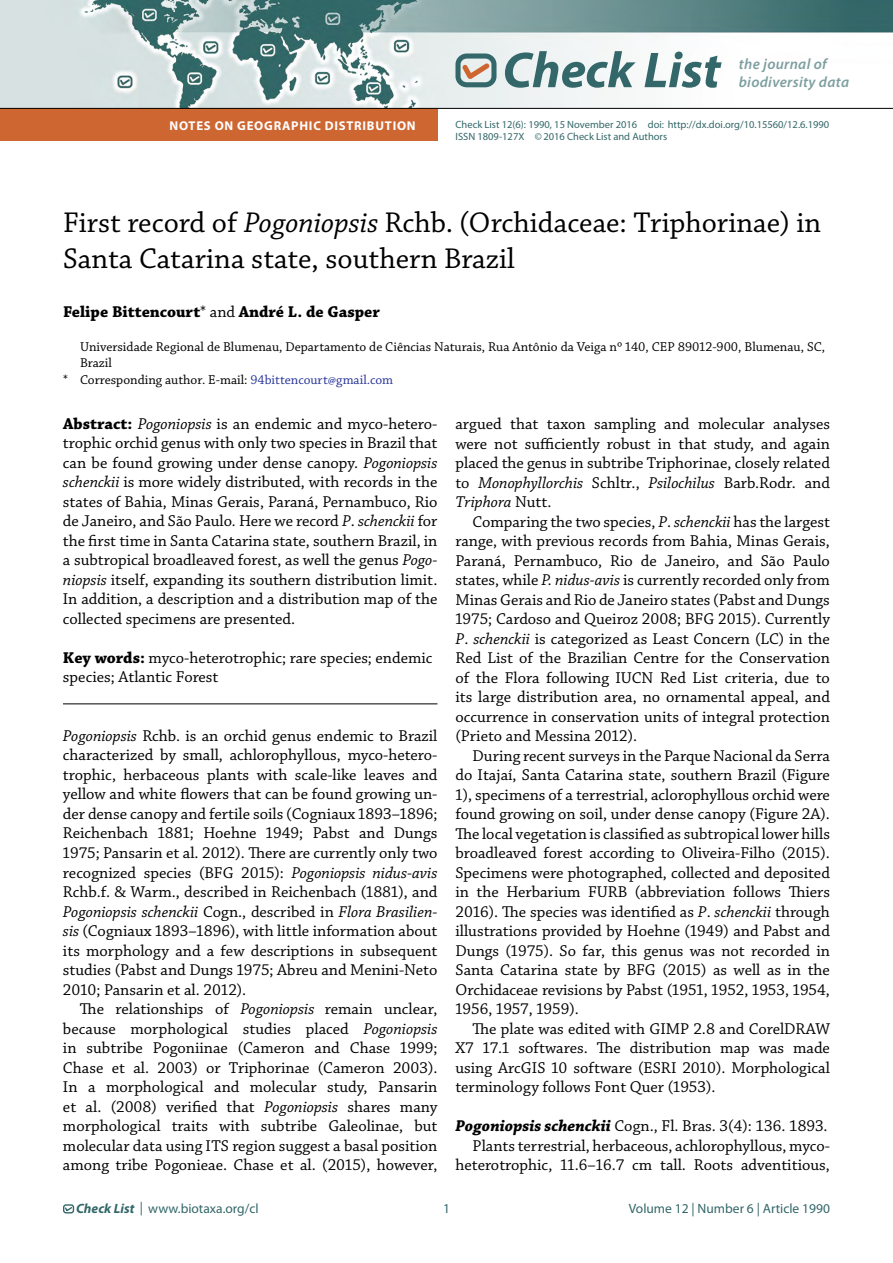
<style>
.page{position:relative;width:893px;height:1263px;background:#fff}
.page>*{position:absolute;margin:0;border:0;box-sizing:border-box;transform-origin:0 0}
.t1{font:italic 700 50.7px "Myriad Pro";color:#336769}
.t2{font:30px/36px "Chaparral Pro";color:#000}
.t3{font:16.5px/19.5px "Chaparral Pro";color:#000;text-align:justify}
.t4{font:700 16.5px "Chaparral Pro";color:#000}
.t5{font:italic 600 15px/18px "Myriad Pro";letter-spacing:.02em;color:#7e9fa0}
.t6{font:13.5px "Chaparral Pro";color:#000}
.t7{font:13.5px "Myriad Pro";color:#336769}
.t8{font:700 12.75px "Myriad Pro";letter-spacing:.06em;color:#fff}
.t9{font:10.5px/12.6px "Myriad Pro";color:#336769}
.s1{font-style:italic}
.s2{font-weight:400}
.s3{color:#293699}
.s4{font-weight:700}
.s5{font-weight:700;font-style:italic}
</style>
<div class="page">
<div style="left:63px;top:1204px;width:11px;height:9px;border:1px solid #336767;border-radius:2px"></div>
<svg style="left:64px;top:1206px;width:9px;height:6px"></svg>
<img style="left:0;top:0;width:893px;height:108px">
<svg style="left:455px;top:53px;width:41px;height:34px"></svg>
<hr style="left:63px;top:704px;width:374px;height:1px;background:#000">
<div style="left:0;top:109px;width:437px;height:32px;background:#ce6631"></div>
<hr style="left:0;top:108px;width:893px;height:1px;background:#000">
<p class="t8" style="left:170px;top:117px;width:246px">NOTES ON GEOGRAPHIC DISTRIBUTION</p>
<h1 class="t1" style="left:502px;top:37px;width:220px">Check List</h1>
<p class="t5" style="left:739px;top:55px;width:112px">the journal of biodiversity data</p>
<p class="t9" style="left:455px;top:118px;width:375px">Check List 12(6): 1990, 15 November 2016 doi: http://dx.doi.org/10.15560/12.6.1990<br>ISSN 1809-127X ©2016 Check List and Authors</p>
<h2 class="t2" style="left:63px;top:206px;width:760px">First record of <span class="s1">Pogoniopsis</span> Rchb. (Orchidaceae: Triphorinae) in<br>Santa Catarina state, southern Brazil</h2>
<p class="t4" style="left:63px;top:302px;width:319px">Felipe Bittencourt<span class="s2">* and</span> André L. de Gasper</p>
<p class="t6" style="left:80px;top:339px;width:747px">Universidade Regional de Blumenau, Departamento de Ciências Naturais, Rua Antônio da Veiga nº 140, CEP 89012-900, Blumenau, SC,</p>
<p class="t6" style="left:80px;top:356px;width:33px">Brazil</p>
<p class="t6" style="left:63px;top:372px;width:332px">* Corresponding author. E-mail: <span class="s3">94bittencourt@gmail.com</span></p>
<p class="t3" style="left:63px;top:415px;width:376px"><span class="s4">Abstract:</span> <span class="s1">Pogoniopsis</span> is an endemic and myco-hetero&shy;trophic orchid genus with only two species in Brazil that can be found growing under dense canopy. <span class="s1">Pogoniopsis schenckii</span> is more widely distributed, with records in the states of Bahia, Minas Gerais, Paraná, Pernambuco, Rio de Janeiro, and São Paulo<span class="s1">.</span> Here we record <span class="s1">P</span>. <span class="s1">schenckii</span> for the first time in Santa Catarina state, southern Brazil, in a subtropical broadleaved forest, as well the genus <span class="s1">Pogo&shy;niopsis</span> itself, expanding its southern distribution limit.<br>In addition, a description and a distribution map of the collected specimens are presented.</p>
<p class="t3" style="left:63px;top:649px;width:371px"><span class="s4">Key words:</span> myco-heterotrophic; rare species; endemic species; Atlantic Forest</p>
<p class="t3" style="left:455px;top:415px;width:376px">argued that taxon sampling and molecular analyses were not sufficiently robust in that study, and again placed the genus in subtribe Triphorinae, closely related to <span class="s1">Monophyllorchis</span> Schltr., <span class="s1">Psilochilus</span> Barb.Rodr. and <span class="s1">Triphora</span> Nutt.</p>
<p class="t3" style="left:455px;top:512px;width:376px;text-indent:17px">Comparing the two species, <span class="s1">P</span>. <span class="s1">schenckii</span> has the largest range, with previous records from Bahia, Minas Gerais, Paraná, Pernambuco, Rio de Janeiro, and São Paulo states, while <span class="s1">P. nidus-avis</span> is currently recorded only from Minas Gerais and Rio de Janeiro states (Pabst and Dungs 1975; Cardoso and Queiroz 2008; BFG 2015). Currently <span class="s1">P</span>. <span class="s1">schenckii</span> is categorized as Least Concern (LC) in the Red List of the Brazilian Centre for the Conservation of the Flora following IUCN Red List criteria, due to its large distribution area, no ornamental appeal, and occurrence in conservation units of integral protection (Prieto and Messina 2012).</p>
<p class="t3" style="left:455px;top:746px;width:376px;text-indent:17px">During recent surveys in the Parque Nacional da Serra do Itajaí, Santa Catarina state, southern Brazil (Figure 1), specimens of a terrestrial, aclorophyllous orchid were found growing on soil, under dense canopy (Figure 2A).<br>The local vegetation is classified as subtropical lower hills broadleaved forest according to Oliveira-Filho (2015).<br>Specimens were photographed, collected and deposited in the Herbarium FURB (abbreviation follows Thiers 2016). The species was identified as <span class="s1">P</span>. <span class="s1">schenckii</span> through illustrations provided by Hoehne (1949) and Pabst and Dungs (1975). So far, this genus was not recorded in Santa Catarina state by BFG (2015) as well as in the Orchidaceae revisions by Pabst (1951, 1952, 1953, 1954, 1956, 1957, 1959).</p>
<p class="t3" style="left:455px;top:1019px;width:376px;text-indent:17px">The plate was edited with GIMP 2.8 and CorelDRAW X7 17.1 softwares. The distribution map was made using ArcGIS 10 software (ESRI 2010). Morphological terminology follows Font Quer (1953).</p>
<p class="t3" style="left:455px;top:1117px;width:376px;text-align:right"><span class="s5">Pogoniopsis schenckii</span> Cogn., Fl. Bras. 3(4): 136. 1893.<br>Plants terrestrial, herbaceous, achlorophyllous, myco&shy;heterotrophic, 11.6–16.7 cm tall. Roots adventitious,</p>
<p class="t3" style="left:63px;top:727px;width:376px"><span class="s1">Pogoniopsis</span> Rchb. is an orchid genus endemic to Brazil characterized by small, achlorophyllous, myco-hetero&shy;trophic, herbaceous plants with scale-like leaves and yellow and white flowers that can be found growing un&shy;der dense canopy and fertile soils (Cogniaux 1893–1896; Reichenbach 1881; Hoehne 1949; Pabst and Dungs 1975; Pansarin et al. 2012). There are currently only two recognized species (BFG 2015): <span class="s1">Pogoniopsis nidus-avis </span>Rchb.f. &amp; Warm., described in Reichenbach (1881), and <span class="s1">Pogoniopsis schenckii</span> Cogn., described in <span class="s1">Flora Brasilien&shy;sis</span> (Cogniaux 1893–1896), with little information about its morphology and a few descriptions in subsequent studies (Pabst and Dungs 1975; Abreu and Menini-Neto 2010; Pansarin et al. 2012).</p>
<p class="t3" style="left:63px;top:1000px;width:376px;text-indent:17px">The relationships of <span class="s1">Pogoniopsis</span> remain unclear, because morphological studies placed <span class="s1">Pogoniopsis </span>in subtribe Pogoniinae (Cameron and Chase 1999; Chase et al. 2003) or Triphorinae (Cameron 2003).<br>In a morphological and molecular study, Pansarin et al. (2008) verified that <span class="s1">Pogoniopsis</span> shares many morphological traits with subtribe Galeolinae, but molecular data using ITS region suggest a basal position among tribe Pogonieae. Chase et al. (2015), however,</p>
<p class="t7" style="left:76px;top:1200px;width:184px"><span class="s5">Check List</span> | www.biotaxa.org/cl</p>
<p class="t7" style="left:443px;top:1200px;width:8px">1</p>
<p class="t7" style="left:629px;top:1200px;width:203px">Volume 12 | Number 6 | Article 1990</p>
</div>
